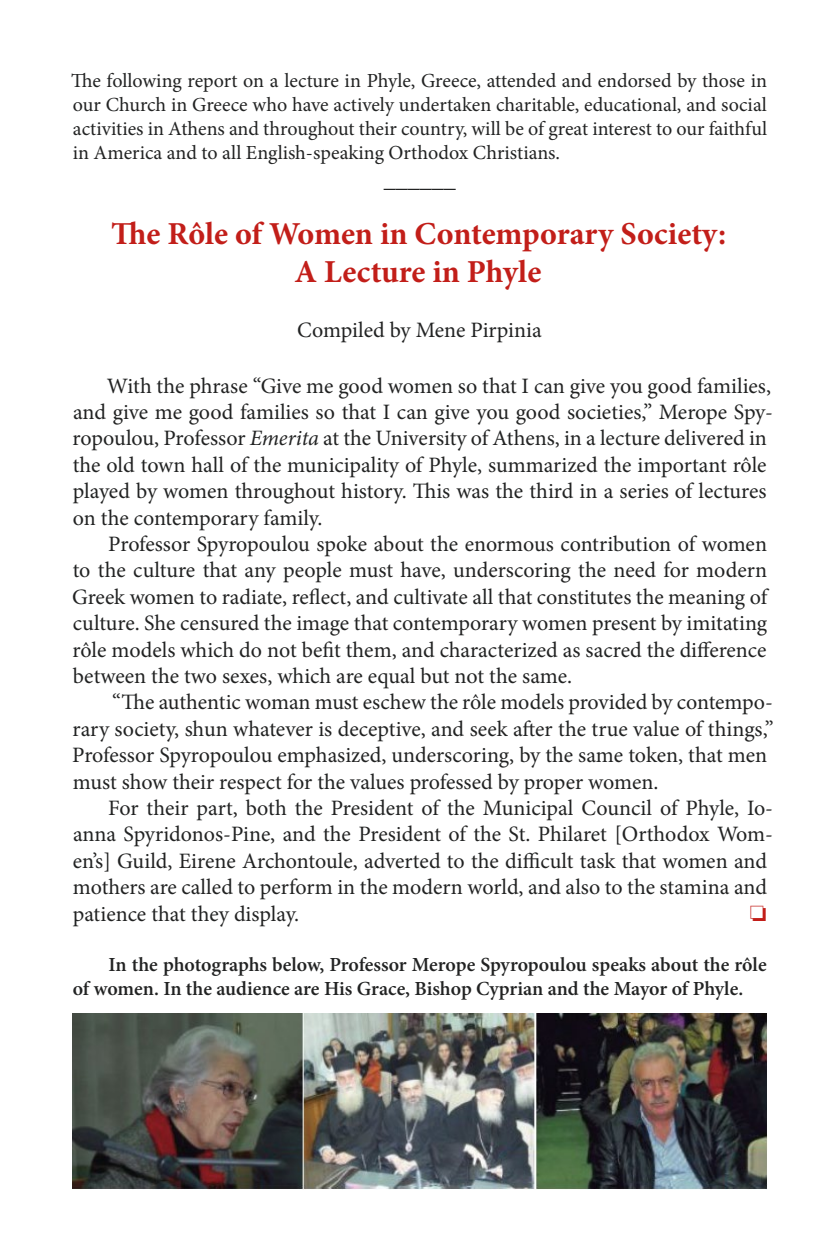
<style>
.page{position:relative;width:840px;height:1260px;background:#fff}
.page>*{position:absolute;margin:0;border:0;box-sizing:border-box;transform-origin:0 0}
.t1{font:700 32px "Minion Pro";color:#c21e19}
.t2{font:24px "Minion Pro";color:#222323}
.t3{font:22px/26.4px "Minion Pro";color:#222323}
.t4{font:20px/24px "Minion Pro";color:#222323;text-align:justify}
.t5{font:600 20px/24px "Minion Pro";letter-spacing:-.005em;color:#222323}
.s1{font-style:italic}
</style>
<div class="page">
<img style="left:72px;top:1013px;width:695px;height:176px">
<p class="t4" style="left:71px;top:68px;width:697px">The following report on a lecture in Phyle, Greece, attended and endorsed by those in our Church in Greece who have actively undertaken charitable, educational, and social activities in Athens and throughout their country, will be of great interest to our faithful in America and to all English-speaking Orthodox Christians.</p>
<p class="t2" style="left:383px;top:164px;width:73px">______</p>
<p class="t1" style="left:111px;top:211px;width:616px">The Rôle of Women in Contemporary Society:</p>
<p class="t1" style="left:294px;top:249px;width:248px">A Lecture in Phyle</p>
<p class="t3" style="left:297px;top:317px;width:246px">Compiled by Mene Pirpinia</p>
<p class="t3" style="left:73px;top:372px;width:701px;text-indent:34px">With the phrase “Give me good women so that I can give you good families, and give me good families so that I can give you good societies,” Merope Spy&shy;ropoulou, Professor <span class="s1">Emerita</span> at the University of Athens, in a lecture delivered in the old town hall of the municipality of Phyle, summarized the important rôle played by women throughout history. This was the third in a series of lectures on the contemporary family.</p>
<p class="t3" style="left:72px;top:531px;width:696px;text-align:justify;text-indent:36px">Professor Spyropoulou spoke about the enormous contribution of women to the culture that any people must have, underscoring the need for modern Greek women to radiate, reflect, and cultivate all that constitutes the meaning of culture. She censured the image that contemporary women present by imitating rôle models which do not befit them, and characterized as sacred the difference between the two sexes, which are equal but not the same.</p>
<p class="t3" style="left:72px;top:689px;width:702px;text-indent:40px">“The authentic woman must eschew the rôle models provided by contempo&shy;rary society, shun whatever is deceptive, and seek after the true value of things,” Professor Spyropoulou emphasized, underscoring, by the same token, that men must show their respect for the values professed by proper women.</p>
<p class="t3" style="left:73px;top:795px;width:701px;text-indent:35px">For their part, both the President of the Municipal Council of Phyle, Io&shy;anna Spyridonos-Pine, and the President of the St. Philaret [Orthodox Wom&shy;en’s] Guild, Eirene Archontoule, adverted to the difficult task that women and mothers are called to perform in the modern world, and also to the stamina and patience that they display.</p>
<p class="t5" style="left:73px;top:952px;width:695px;text-indent:36px">In the photographs below, Professor Merope Spyropoulou speaks about the rôle of women. In the audience are His Grace, Bishop Cyprian and the Mayor of Phyle.</p>
</div>
